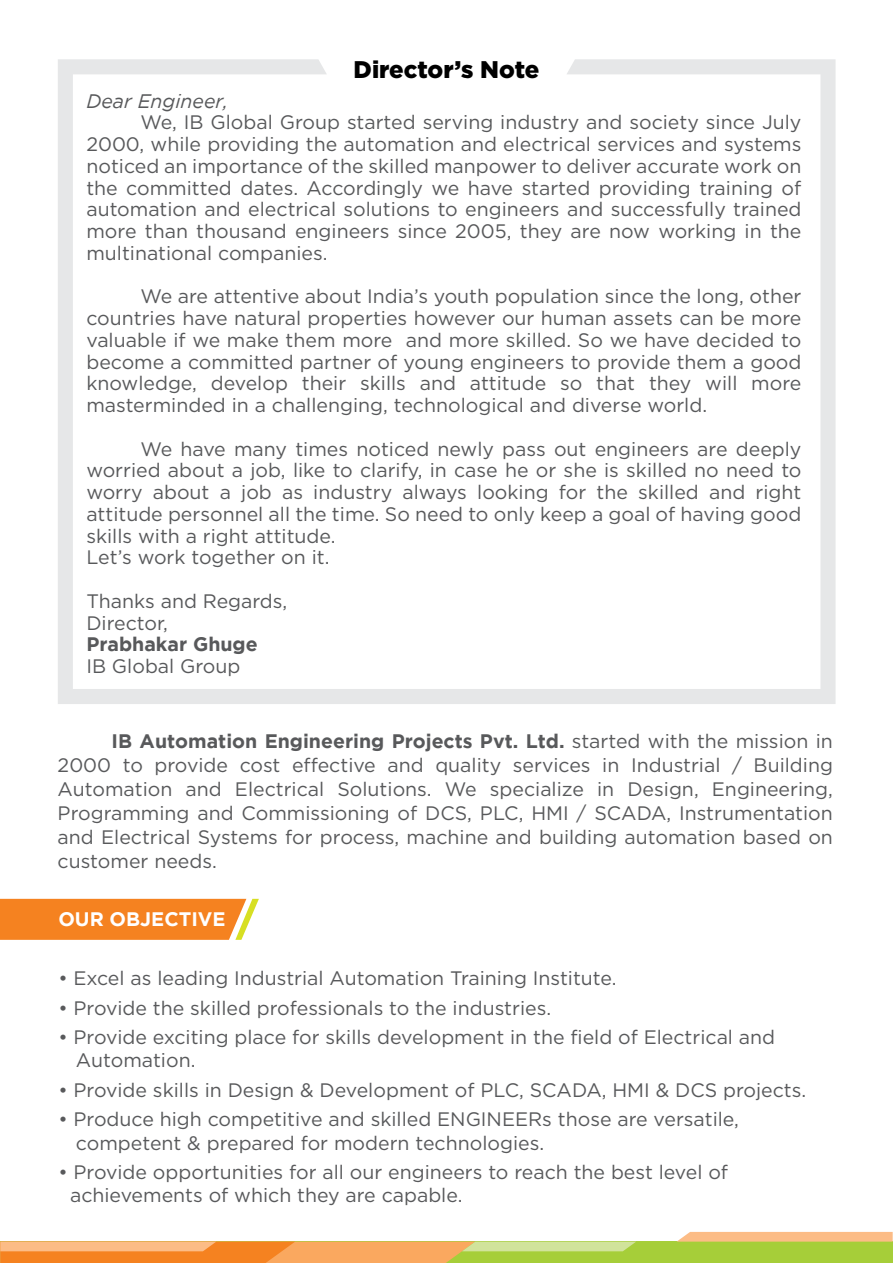
<style>
.page{position:relative;width:893px;height:1263px;background:#fff}
.page>*{position:absolute;margin:0;border:0;box-sizing:border-box;transform-origin:0 0}
.t1{font:900 24px "Gotham";color:#000}
.t2{font:19.5px/21.8px "Gotham";color:#58595b}
.t3{font:700 19.5px "Gotham";color:#58595b}
.t4{font:italic 19.5px "Gotham";color:#58595b}
.t5{font:700 19.5px "Gotham";color:#fff}
.s1{font-weight:700}
</style>
<div class="page">
<svg style="left:58px;top:59px;width:777px;height:645px"></svg>
<svg style="left:0;top:899px;width:259px;height:41px;background:#f48b2d"></svg>
<div style="left:0;top:1241px;width:893px;height:22px;background:#a6ce39"></div>
<div style="left:678px;top:1232px;width:215px;height:9px;background:#fcbc86"></div>
<svg style="left:0;top:1241px;width:636px;height:22px;background:#e5ad52"></svg>
<p class="t1" style="left:354px;top:55px;width:187px">Director’s Note</p>
<p class="t4" style="left:86px;top:90px;width:143px">Dear Engineer,</p>
<p class="t2" style="left:86px;top:111px;width:717px;text-align:justify;text-indent:54px">We, IB Global Group started serving industry and society since July 2000, while providing the automation and electrical services and systems noticed an importance of the skilled manpower to deliver accurate work on the committed dates. Accordingly we have started providing training of automation and electrical solutions to engineers and successfully trained more than thousand engineers since 2005, they are now working in the multinational companies.</p>
<p class="t2" style="left:86px;top:285px;width:717px;text-align:justify;text-indent:54px">We are attentive about India’s youth population since the long, other countries have natural properties however our human assets can be more valuable if we make them more and more skilled. So we have decided to become a committed partner of young engineers to provide them a good knowledge, develop their skills and attitude so that they will more masterminded in a challenging, technological and diverse world.</p>
<p class="t2" style="left:86px;top:437px;width:717px;text-indent:54px">We have many times noticed newly pass out engineers are deeply worried about a job, like to clarify, in case he or she is skilled no need to worry about a job as industry always looking for the skilled and right attitude personnel all the time. So need to only keep a goal of having good skills with a right attitude.<br>Let’s work together on it.</p>
<p class="t2" style="left:86px;top:590px;width:203px">Thanks and Regards,<br>Director,</p>
<p class="t3" style="left:86px;top:633px;width:173px">Prabhakar Ghuge</p>
<p class="t2" style="left:86px;top:655px;width:156px">IB Global Group</p>
<p class="t2" style="left:58px;top:729px;width:777px;line-height:24px;text-align:justify;text-indent:54px"><span class="s1">IB Automation Engineering Projects Pvt. Ltd.</span> started with the mission in 2000 to provide cost effective and quality services in Industrial / Building Automation and Electrical Solutions. We specialize in Design, Engineering, Programming and Commissioning of DCS, PLC, HMI / SCADA, Instrumentation and Electrical Systems for process, machine and building automation based on customer needs.</p>
<p class="t5" style="left:58px;top:908px;width:169px">OUR OBJECTIVE</p>
<p class="t2" style="left:58px;top:967px;width:560px">• Excel as leading Industrial Automation Training Institute.</p>
<p class="t2" style="left:58px;top:996px;width:494px">• Provide the skilled professionals to the industries.</p>
<p class="t2" style="left:76px;top:1025px;width:701px;line-height:23.4px;text-indent:-18px">• Provide exciting place for skills development in the field of Electrical and<br>Automation.</p>
<p class="t2" style="left:58px;top:1079px;width:749px">• Provide skills in Design &amp; Development of PLC, SCADA, HMI &amp; DCS projects.</p>
<p class="t2" style="left:76px;top:1107px;width:665px;line-height:23.4px;text-indent:-18px">• Produce high competitive and skilled ENGINEERs those are versatile, competent &amp; prepared for modern technologies.</p>
<p class="t2" style="left:70px;top:1160px;width:659px;line-height:23.4px;text-indent:-12px">• Provide opportunities for all our engineers to reach the best level of achievements of which they are capable.</p>
</div>
